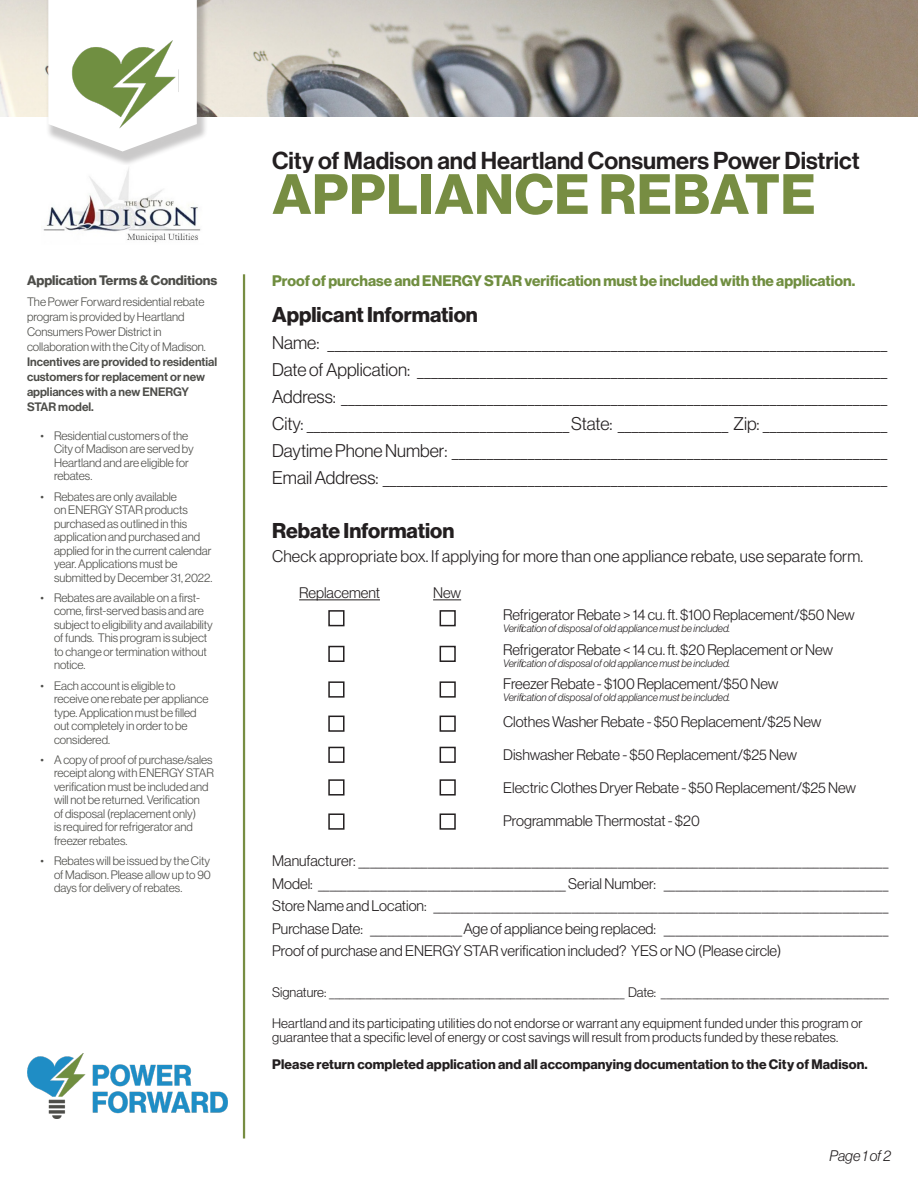
<style>
.page{position:relative;width:918px;height:1188px;background:#fff}
.page>*{position:absolute;margin:0;border:0;box-sizing:border-box;transform-origin:0 0}
.t1{font:55.5px "N Haas Grotesk DS Pro 75 Bd";letter-spacing:.015em;color:#778d42}
.t2{font:24px "N Haas Grotesk DS Pro 65 Md";color:#231f20}
.t3{font:21px "N Haas Grotesk DS Pro 75 Bd";color:#231f20}
.t4{font:18px "N Haas Grotesk DS Pro 45 Lt";color:#231f20}
.t5{font:16.5px "N Haas Grotesk DS Pro 45 Lt";letter-spacing:.01em;color:#231f20}
.t6{font:15px "N Haas Grotesk DS Pro 45 Lt";color:#231f20}
.t7{font:15px "N Haas Grotesk DS Pro 75 Bd";color:#708e40}
.t8{font:15px "N Haas Grotesk DS Pro 46 Lt It";color:#231f20}
.t9{font:13.5px/13.5px "N Haas Grotesk DS Pro 45 Lt";letter-spacing:.01em;color:#231f20}
.t10{font:13.5px "N Haas Grotesk DS Pro 75 Bd";letter-spacing:.01em;color:#231f20}
.t11{font:13.5px "N Haas Grotesk DS Pro 75 Bd";color:#4d4d49}
.t12{font:12px/13.5px "N Haas Grotesk DS Pro 45 Lt";color:#4d4d49}
.t13{font:10.5px "N Haas Grotesk DS Pro 46 Lt It";color:#231f20}
.s1{font-family:"N Haas Grotesk DS Pro 65 Md"}
</style>
<div class="page">
<hr style="left:299px;top:600px;width:81px;height:1px;background:#231f20">
<svg style="left:433px;top:600px;width:28px;height:1px"></svg>
<img style="left:0;top:0;width:918px;height:117px">
<hr style="left:243px;top:274px;width:2px;height:864px;background:#778d42">
<div style="left:45px;top:0;width:163px;height:167px;background:#231f20;opacity:.24"></div>
<svg style="left:48px;top:0;width:149px;height:151px"></svg>
<img style="left:67px;top:35px;width:111px;height:95px">
<img style="left:27px;top:1053px;width:200px;height:65px">
<img style="left:43px;top:165px;width:161px;height:77px">
<div style="left:328px;top:716px;width:17px;height:16px;border:2px solid #231f20"></div>
<div style="left:328px;top:747px;width:17px;height:16px;border:2px solid #231f20"></div>
<div style="left:328px;top:779px;width:17px;height:17px;border:2px solid #231f20"></div>
<div style="left:328px;top:813px;width:17px;height:17px;border:2px solid #231f20"></div>
<div style="left:328px;top:681px;width:17px;height:17px;border:2px solid #231f20"></div>
<div style="left:328px;top:646px;width:17px;height:16px;border:2px solid #231f20"></div>
<div style="left:328px;top:610px;width:17px;height:16px;border:2px solid #231f20"></div>
<div style="left:440px;top:716px;width:16px;height:16px;border:2px solid #231f20"></div>
<div style="left:440px;top:747px;width:16px;height:16px;border:2px solid #231f20"></div>
<div style="left:440px;top:779px;width:16px;height:17px;border:2px solid #231f20"></div>
<div style="left:440px;top:813px;width:16px;height:17px;border:2px solid #231f20"></div>
<div style="left:440px;top:681px;width:16px;height:17px;border:2px solid #231f20"></div>
<div style="left:440px;top:646px;width:16px;height:16px;border:2px solid #231f20"></div>
<div style="left:440px;top:610px;width:16px;height:16px;border:2px solid #231f20"></div>
<p class="t11" style="left:27px;top:272px;width:192px">Application Terms &amp; Conditions</p>
<p class="t12" style="left:27px;top:295px;width:192px;line-height:15px">The Power Forward residential rebate program is provided by Heartland<br>Consumers Power District in collaboration with the City of Madison.<br><span class="s1">Incentives are provided to residential customers for replacement or new appliances with a new ENERGY<br>STAR model.</span></p>
<p class="t12" style="left:54px;top:429px;width:141px;text-indent:-14px">• Residential customers of the<br>City of Madison are served by<br>Heartland and are eligible for rebates.</p>
<p class="t12" style="left:54px;top:490px;width:160px;text-indent:-14px">• Rebates are only available<br>on ENERGY STAR products purchased as outlined in this application and purchased and applied for in the current calendar year. Applications must be submitted by December 31, 2022.</p>
<p class="t12" style="left:54px;top:591px;width:160px;text-indent:-14px">• Rebates are available on a first&shy;come, first-served basis and are subject to eligibility and availability of funds. This program is subject to change or termination without notice.</p>
<p class="t12" style="left:54px;top:679px;width:156px;text-indent:-14px">• Each account is eligible to receive one rebate per appliance type. Application must be filled out completely in order to be considered.</p>
<p class="t12" style="left:54px;top:753px;width:162px;text-indent:-14px">• A copy of proof of purchase/sales receipt along with ENERGY STAR verification must be included and will not be returned. Verification<br>of disposal (replacement only)<br>is required for refrigerator and freezer rebates.</p>
<p class="t12" style="left:54px;top:854px;width:158px;text-align:justify;text-indent:-14px">• Rebates will be issued by the City of Madison. Please allow up to 90 days for delivery of rebates.</p>
<p class="t2" style="left:272px;top:147px;width:589px">City of Madison and Heartland Consumers Power District</p>
<p class="t1" style="left:273px;top:162px;width:544px">APPLIANCE REBATE</p>
<p class="t7" style="left:272px;top:272px;width:585px">Proof of purchase and ENERGY STAR verification must be included with the application.</p>
<p class="t3" style="left:272px;top:302px;width:207px">Applicant Information</p>
<p class="t4" style="left:272px;top:332px;width:617px">Name: _________________________________________________________________________________</p>
<p class="t4" style="left:272px;top:359px;width:617px">Date of Application: ____________________________________________________________________</p>
<p class="t4" style="left:272px;top:386px;width:617px">Address: _______________________________________________________________________________</p>
<p class="t4" style="left:272px;top:413px;width:617px">City: ______________________________________State: ________________ Zip: __________________</p>
<p class="t4" style="left:272px;top:440px;width:617px">Daytime Phone Number: _______________________________________________________________</p>
<p class="t4" style="left:272px;top:467px;width:617px">Email Address: _________________________________________________________________________</p>
<p class="t3" style="left:272px;top:518px;width:184px">Rebate Information</p>
<p class="t5" style="left:272px;top:547px;width:593px">Check appropriate box. If applying for more than one appliance rebate, use separate form.</p>
<p class="t6" style="left:299px;top:584px;width:82px">Replacement</p>
<p class="t6" style="left:433px;top:584px;width:30px">New</p>
<p class="t6" style="left:503px;top:607px;width:353px">Refrigerator Rebate &gt; 14 cu. ft. $100 Replacement/$50 New</p>
<p class="t13" style="left:503px;top:623px;width:229px">Verification of disposal of old appliance must be included.</p>
<p class="t6" style="left:503px;top:641px;width:332px">Refrigerator Rebate &lt; 14 cu. ft. $20 Replacement or New</p>
<p class="t13" style="left:503px;top:657px;width:229px">Verification of disposal of old appliance must be included.</p>
<p class="t6" style="left:503px;top:676px;width:277px">Freezer Rebate - $100 Replacement/$50 New</p>
<p class="t13" style="left:503px;top:692px;width:229px">Verification of disposal of old appliance must be included.</p>
<p class="t6" style="left:503px;top:713px;width:320px">Clothes Washer Rebate - $50 Replacement/$25 New</p>
<p class="t6" style="left:503px;top:746px;width:296px">Dishwasher Rebate - $50 Replacement/$25 New</p>
<p class="t6" style="left:503px;top:779px;width:355px">Electric Clothes Dryer Rebate - $50 Replacement/$25 New</p>
<p class="t6" style="left:503px;top:812px;width:198px">Programmable Thermostat - $20</p>
<p class="t6" style="left:272px;top:853px;width:618px">Manufacturer: ____________________________________________________________________________________________</p>
<p class="t6" style="left:272px;top:875px;width:618px">Model: ___________________________________________ Serial Number: _______________________________________</p>
<p class="t6" style="left:272px;top:898px;width:618px">Store Name and Location: _______________________________________________________________________________</p>
<p class="t6" style="left:272px;top:920px;width:618px">Purchase Date: ________________Age of appliance being replaced: _______________________________________</p>
<p class="t6" style="left:272px;top:943px;width:511px">Proof of purchase and ENERGY STAR verification included? YES or NO (Please circle)</p>
<p class="t9" style="left:272px;top:985px;width:618px">Signature: _________________________________________________________ Date: ____________________________________________</p>
<p class="t9" style="left:272px;top:1017px;width:592px">Heartland and its participating utilities do not endorse or warrant any equipment funded under this program or guarantee that a specific level of energy or cost savings will result from products funded by these rebates.</p>
<p class="t10" style="left:272px;top:1056px;width:597px">Please return completed application and all accompanying documentation to the City of Madison.</p>
<p class="t8" style="left:829px;top:1147px;width:63px">Page 1 of 2</p>
</div>
